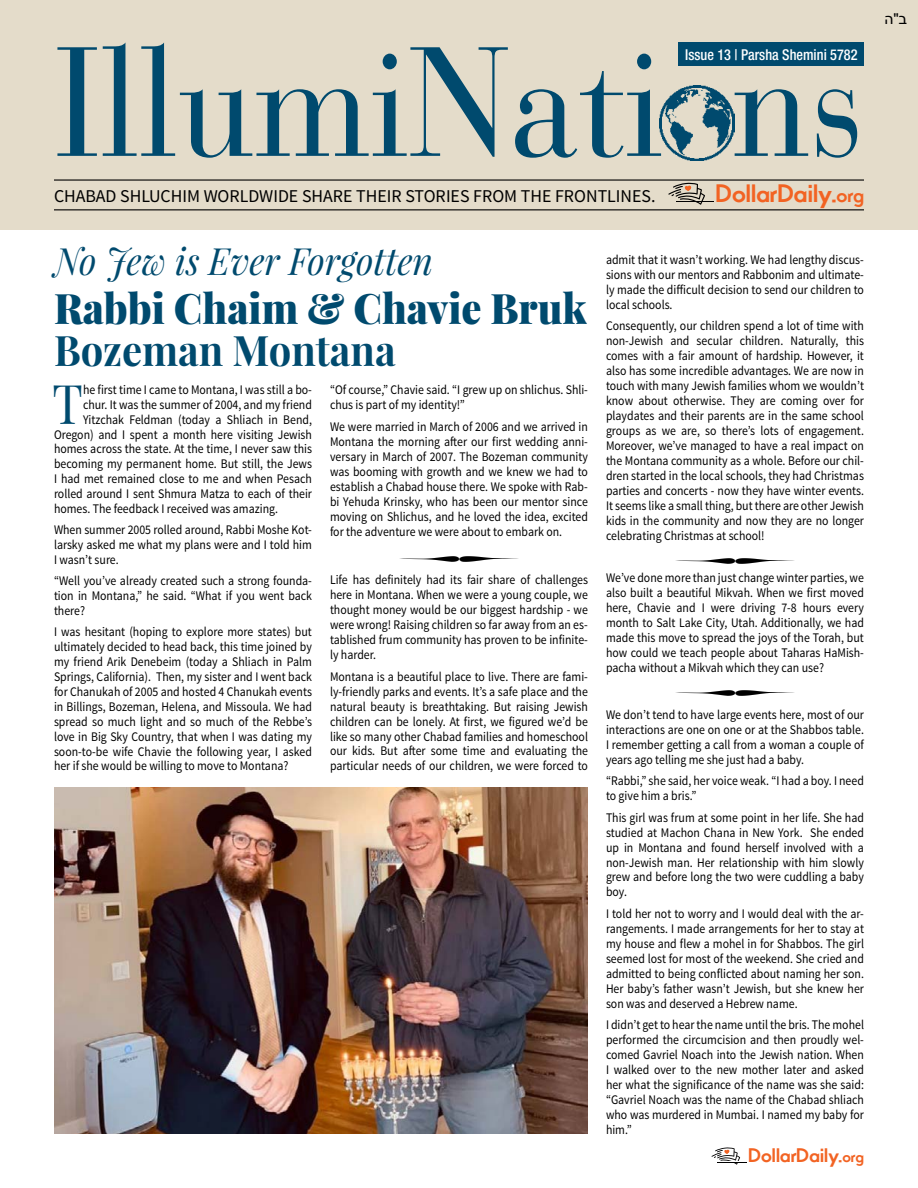
<style>
.page{position:relative;width:918px;height:1188px;background:#fff}
.page>*{position:absolute;margin:0;border:0;box-sizing:border-box;transform-origin:0 0}
.t1{font:154.2px "Bauer Bodoni Std";color:#004a6e;scale:.9 1}
.t2{font:54.45px "Playfair Display";color:#004a6e;scale:.9 1}
.t3{font:900 42px "Playfair Display";color:#004a6e;scale:.95 1}
.t4{font:700 42px "Playfair Display";color:#004a6e;scale:.95 1}
.t5{font:italic 37.5px "Playfair Display";color:#004a6e;scale:.95 1}
.t6{font:700 24px "Movement";letter-spacing:-.005em;color:#f26323}
.t7{font:700 18.6px "Movement";letter-spacing:-.005em;color:#f26323}
.t8{font:18px "Source Sans Pro";color:#000}
.t9{font:500 condensed 15px "Helvetica Neue LT Std";color:#fff;scale:.95 1}
.t10{font:15px "Arial";color:#000}
.t11{font:13.2px/15px "Source Sans Pro";color:#000;text-align:justify;scale:.9 1}
.s1{color:#e4dcca}
.s2{font-size:19.05px}
.s3{font-size:14.85px}
</style>
<div class="page">
<div style="left:0;top:0;width:918px;height:230px;background:#e4dcca"></div>
<hr style="left:54px;top:179px;width:810px;height:2px;background:#000">
<hr style="left:54px;top:209px;width:810px;height:1px;background:#000">
<div style="left:679px;top:43px;width:185px;height:23px;background:#004a6e"></div>
<svg style="left:668px;top:183px;width:37px;height:22px"></svg>
<hr style="left:676px;top:201px;width:37px;height:1px;background:#000">
<img style="left:660px;top:85px;width:75px;height:76px">
<svg style="left:712px;top:1147px;width:28px;height:18px"></svg>
<hr style="left:717px;top:1161px;width:30px;height:1px;background:#fff">
<hr style="left:717px;top:1162px;width:30px;height:1px;background:#000">
<img style="left:54px;top:787px;width:534px;height:347px">
<p class="t1" style="left:54px;top:11px;width:902px">IllumiNati<span class="s1">o</span>ns</p>
<p class="t8" style="left:54px;top:185px;width:603px">CHABAD SHLUCHIM WORLDWIDE SHARE THEIR STORIES FROM THE FRONTLINES.</p>
<p class="t9" style="left:685px;top:45px;width:183px">Issue 13 | Parsha Shemini 5782</p>
<p class="t6" style="left:716px;top:178px;width:150px">DollarDaily.<span class="s2">org</span></p>
<p class="t5" style="left:54px;top:236px;width:401px">No Jew is Ever Forgotten</p>
<p class="t3" style="left:54px;top:281px;width:562px">Rabbi Chaim &amp; Chavie Bruk</p>
<p class="t4" style="left:54px;top:324px;width:361px">Bozeman Montana</p>
<p class="t2" style="left:53px;top:369px;width:35px">T</p>
<p class="t11" style="left:83px;top:383px;width:256px">he first time I came to Montana, I was still a bo-</p>
<p class="t11" style="left:83px;top:397px;width:256px">chur. It was the summer of 2004, and my friend</p>
<p class="t11" style="left:83px;top:412px;width:256px">Yitzchak Feldman (today a Shliach in Bend,</p>
<p class="t11" style="left:54px;top:427px;width:288px">Oregon) and I spent a month here visiting Jewish</p>
<p class="t11" style="left:54px;top:442px;width:288px">homes across the state. At the time, I never saw this</p>
<p class="t11" style="left:54px;top:457px;width:288px">becoming my permanent home. But still, the Jews</p>
<p class="t11" style="left:54px;top:472px;width:288px">I had met remained close to me and when Pesach</p>
<p class="t11" style="left:54px;top:486px;width:288px">rolled around I sent Shmura Matza to each of their</p>
<p class="t11" style="left:54px;top:501px;width:250px">homes. The feedback I received was amazing.</p>
<p class="t11" style="left:54px;top:523px;width:288px">When summer 2005 rolled around, Rabbi Moshe Kot&shy;larsky asked me what my plans were and I told him I wasn’t sure.</p>
<p class="t11" style="left:54px;top:574px;width:288px">“Well you’ve already created such a strong founda&shy;tion in Montana,” he said. “What if you went back there?</p>
<p class="t11" style="left:54px;top:625px;width:288px">I was hesitant (hoping to explore more states) but ultimately decided to head back, this time joined by my friend Arik Denebeim (today a Shliach in Palm Springs, California). Then, my sister and I went back for Chanukah of 2005 and hosted 4 Chanukah events in Billings, Bozeman, Helena, and Missoula. We had spread so much light and so much of the Rebbe’s love in Big Sky Country, that when I was dating my soon-to-be wife Chavie the following year, I asked her if she would be willing to move to Montana?</p>
<p class="t11" style="left:330px;top:383px;width:288px">“Of course,” Chavie said. “I grew up on shlichus. Shli&shy;chus is part of my identity!”</p>
<p class="t11" style="left:330px;top:419px;width:288px">We were married in March of 2006 and we arrived in Montana the morning after our first wedding anni&shy;versary in March of 2007. The Bozeman community was booming with growth and we knew we had to establish a Chabad house there. We spoke with Rab&shy;bi Yehuda Krinsky, who has been our mentor since moving on Shlichus, and he loved the idea, excited for the adventure we were about to embark on.</p>
<p class="t11" style="left:330px;top:573px;width:288px">Life has definitely had its fair share of challenges here in Montana. When we were a young couple, we thought money would be our biggest hardship - we</p>
<p class="t11" style="left:330px;top:618px;width:288px">were wrong! Raising children so far away from an es&shy;tablished frum community has proven to be infinite&shy;ly harder.</p>
<p class="t11" style="left:330px;top:669px;width:288px">Montana is a beautiful place to live. There are fami&shy;ly-friendly parks and events. It’s a safe place and the natural beauty is breathtaking. But raising Jewish children can be lonely. At first, we figured we’d be like so many other Chabad families and homeschool our kids. But after some time and evaluating the particular needs of our children, we were forced to</p>
<p class="t11" style="left:606px;top:252px;width:288px">admit that it wasn’t working. We had lengthy discus&shy;sions with our mentors and Rabbonim and ultimate&shy;ly made the difficult decision to send our children to local schools.</p>
<p class="t11" style="left:606px;top:318px;width:288px">Consequently, our children spend a lot of time with non-Jewish and secular children. Naturally, this comes with a fair amount of hardship. However, it also has some incredible advantages. We are now in touch with many Jewish families whom we wouldn’t know about otherwise. They are coming over for playdates and their parents are in the same school groups as we are, so there’s lots of engagement.<br>Moreover, we’ve managed to have a real impact on the Montana community as a whole. Before our chil&shy;dren started in the local schools, they had Christmas parties and concerts - now they have winter events.<br>It seems like a small thing, but there are other Jewish kids in the community and now they are no longer celebrating Christmas at school!</p>
<p class="t11" style="left:606px;top:571px;width:288px">We’ve done more than just change winter parties, we also built a beautiful Mikvah. When we first moved here, Chavie and I were driving 7-8 hours every</p>
<p class="t11" style="left:606px;top:616px;width:288px">month to Salt Lake City, Utah. Additionally, we had made this move to spread the joys of the Torah, but how could we teach people about Taharas HaMish&shy;pacha without a Mikvah which they can use?</p>
<p class="t11" style="left:606px;top:707px;width:288px">We don’t tend to have large events here, most of our interactions are one on one or at the Shabbos table.<br>I remember getting a call from a woman a couple of</p>
<p class="t11" style="left:606px;top:752px;width:222px">years ago telling me she just had a baby.</p>
<p class="t11" style="left:606px;top:774px;width:288px">“Rabbi,” she said, her voice weak. “I had a boy. I need to give him a bris.”</p>
<p class="t11" style="left:606px;top:810px;width:288px">This girl was frum at some point in her life. She had studied at Machon Chana in New York. She ended up in Montana and found herself involved with a non-Jewish man. Her relationship with him slowly grew and before long the two were cuddling a baby boy.</p>
<p class="t11" style="left:606px;top:906px;width:288px">I told her not to worry and I would deal with the ar&shy;rangements. I made arrangements for her to stay at my house and flew a mohel in for Shabbos. The girl seemed lost for most of the weekend. She cried and admitted to being conflicted about naming her son.<br>Her baby’s father wasn’t Jewish, but she knew her son was and deserved a Hebrew name.</p>
<p class="t11" style="left:606px;top:1017px;width:288px">I didn’t get to hear the name until the bris. The mohel performed the circumcision and then proudly wel&shy;comed Gavriel Noach into the Jewish nation. When I walked over to the new mother later and asked her what the significance of the name was she said: “Gavriel Noach was the name of the Chabad shliach who was murdered in Mumbai. I named my baby for him.”</p>
<p class="t7" style="left:749px;top:1144px;width:117px">DollarDaily.<span class="s3">org</span></p>
<p class="t10" style="left:884px;top:9px;width:24px">ה ב"</p>
</div>
